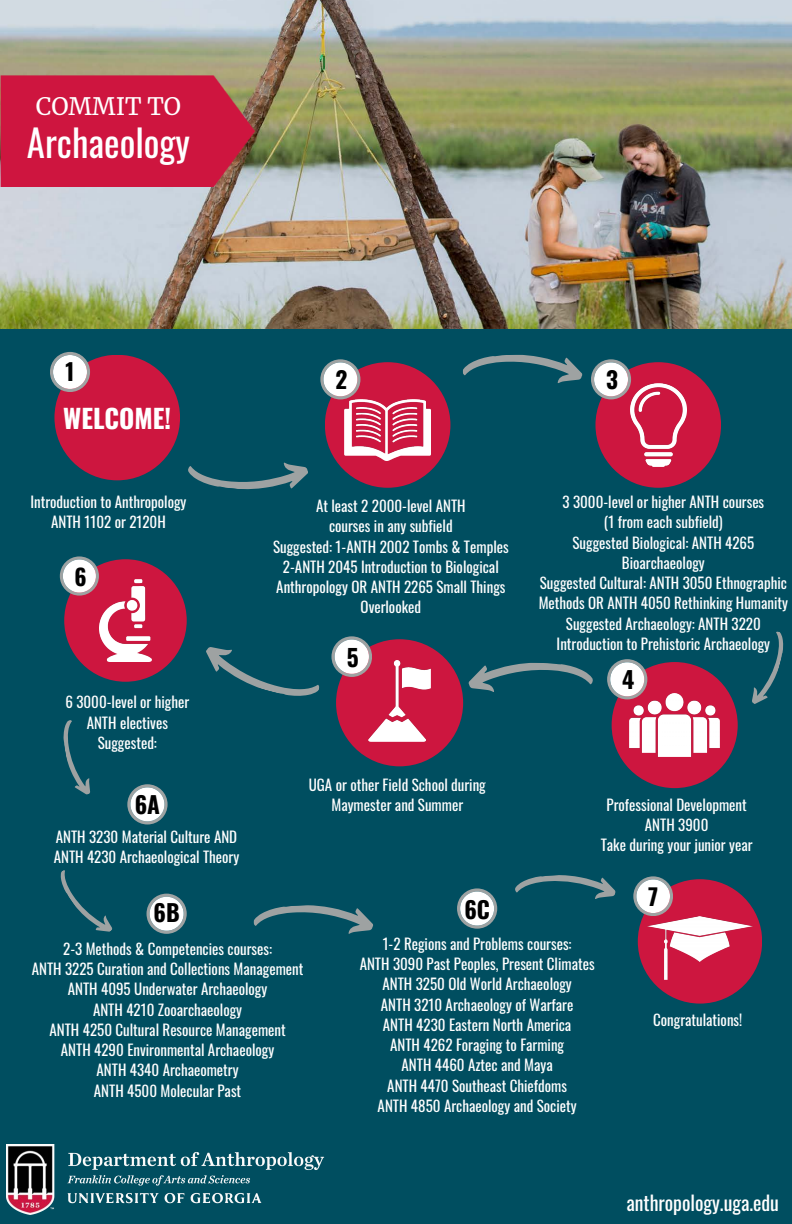
<style>
.page{position:relative;width:792px;height:1224px;background:#004e60}
.page>*{position:absolute;margin:0;border:0;box-sizing:border-box;transform-origin:0 0}
.t1{font:36.9px "Oswald";color:#fff}
.t2{font:700 26.1px "Oswald";color:#fff}
.t3{font:23.8px "Merriweather";color:#fff}
.t4{font:700 23.5px "Oswald";color:#000}
.t5{font:700 23.3px "Oswald";color:#000}
.t6{font:700 23.2px "Oswald";color:#000}
.t7{font:700 22.9px "Oswald";color:#000}
.t8{font:700 22.6px "Oswald";color:#000}
.t9{font:19.8px "Oswald";color:#fff}
.t10{font:15px/20.2px "Oswald";color:#fff;text-align:center}
</style>
<div class="page">
<img style="left:0;top:0;width:792px;height:328px">
<img style="left:0;top:75px;width:255px;height:111px">
<div style="left:54px;top:355px;width:126px;height:125px;background:#cd163f;border-radius:50%"></div>
<svg style="left:50px;top:352px;width:40px;height:40px"></svg>
<div style="left:53px;top:355px;width:34px;height:34px;background:#fff;border-radius:50%"></div>
<div style="left:325px;top:362px;width:125px;height:126px;background:#cd163f;border-radius:50%"></div>
<svg style="left:320px;top:359px;width:40px;height:40px"></svg>
<div style="left:323px;top:362px;width:34px;height:34px;background:#fff;border-radius:50%"></div>
<img style="left:344px;top:399px;width:87px;height:61px">
<div style="left:595px;top:362px;width:126px;height:126px;background:#cd163f;border-radius:50%"></div>
<svg style="left:591px;top:359px;width:40px;height:40px"></svg>
<div style="left:594px;top:362px;width:34px;height:34px;background:#fff;border-radius:50%"></div>
<img style="left:630px;top:384px;width:57px;height:82px">
<div style="left:612px;top:662px;width:126px;height:126px;background:#cd163f;border-radius:50%"></div>
<svg style="left:607px;top:659px;width:40px;height:40px"></svg>
<div style="left:610px;top:662px;width:34px;height:34px;background:#fff;border-radius:50%"></div>
<img style="left:629px;top:693px;width:91px;height:63px">
<svg style="left:188px;top:462px;width:120px;height:28px"></svg>
<svg style="left:468px;top:662px;width:125px;height:30px"></svg>
<svg style="left:462px;top:354px;width:121px;height:29px"></svg>
<div style="left:336px;top:639px;width:127px;height:127px;background:#cd163f;border-radius:50%"></div>
<svg style="left:331px;top:636px;width:41px;height:41px"></svg>
<div style="left:335px;top:639px;width:34px;height:35px;background:#fff;border-radius:50%"></div>
<img style="left:369px;top:661px;width:61px;height:81px">
<div style="left:64px;top:559px;width:123px;height:123px;background:#cd163f;border-radius:50%"></div>
<svg style="left:60px;top:556px;width:39px;height:40px"></svg>
<div style="left:63px;top:559px;width:33px;height:34px;background:#fff;border-radius:50%"></div>
<img style="left:99px;top:580px;width:52px;height:81px">
<div style="left:638px;top:879px;width:124px;height:125px;background:#cd163f;border-radius:50%"></div>
<svg style="left:633px;top:876px;width:40px;height:40px"></svg>
<div style="left:636px;top:879px;width:34px;height:34px;background:#fff;border-radius:50%"></div>
<img style="left:647px;top:916px;width:106px;height:64px">
<svg style="left:206px;top:647px;width:114px;height:49px"></svg>
<svg style="left:60px;top:870px;width:53px;height:62px"></svg>
<svg style="left:457px;top:888px;width:40px;height:41px"></svg>
<div style="left:460px;top:892px;width:34px;height:34px;background:#fff;border-radius:50%"></div>
<svg style="left:127px;top:784px;width:41px;height:41px"></svg>
<div style="left:130px;top:787px;width:34px;height:34px;background:#fff;border-radius:50%"></div>
<svg style="left:147px;top:894px;width:40px;height:40px"></svg>
<div style="left:150px;top:897px;width:34px;height:34px;background:#fff;border-radius:50%"></div>
<svg style="left:752px;top:631px;width:32px;height:73px"></svg>
<svg style="left:63px;top:720px;width:28px;height:75px"></svg>
<svg style="left:253px;top:905px;width:120px;height:29px"></svg>
<img style="left:7px;top:1145px;width:318px;height:70px">
<svg style="left:515px;top:875px;width:101px;height:24px"></svg>
<p class="t3" style="left:36px;top:92px;width:147px">COMMIT TO</p>
<h1 class="t1" style="left:27px;top:113px;width:165px">Archaeology</h1>
<h4 class="t6" style="left:65px;top:354px;width:11px">1</h4>
<p class="t6" style="left:335px;top:362px;width:13px">2</p>
<p class="t6" style="left:606px;top:362px;width:13px">3</p>
<p class="t2" style="left:63px;top:398px;width:110px">WELCOME!</p>
<p class="t10" style="left:30px;top:491px;width:158px">Introduction to Anthropology</p>
<p class="t10" style="left:51px;top:511px;width:116px">ANTH 1102 or 2120H</p>
<p class="t8" style="left:75px;top:559px;width:14px">6</p>
<p class="t10" style="left:65px;top:691px;width:125px">6 3000-level or higher</p>
<p class="t10" style="left:87px;top:712px;width:83px">ANTH electives</p>
<p class="t10" style="left:98px;top:732px;width:61px">Suggested:</p>
<p class="t6" style="left:135px;top:787px;width:27px">6A</p>
<p class="t10" style="left:56px;top:826px;width:183px">ANTH 3230 Material Culture AND</p>
<p class="t10" style="left:54px;top:846px;width:187px">ANTH 4230 Archaeological Theory</p>
<p class="t10" style="left:316px;top:495px;width:151px">At least 2 2000-level ANTH</p>
<p class="t10" style="left:329px;top:516px;width:125px">courses in any subfield</p>
<p class="t10" style="left:273px;top:536px;width:237px">Suggested: 1-ANTH 2002 Tombs &amp; Temples<br>2-ANTH 2045 Introduction to Biological<br>Anthropology OR ANTH 2265 Small Things<br>Overlooked</p>
<p class="t4" style="left:347px;top:639px;width:13px">5</p>
<p class="t10" style="left:563px;top:491px;width:203px">3 3000-level or higher ANTH courses</p>
<p class="t10" style="left:604px;top:511px;width:120px">(1 from each subfield)</p>
<p class="t10" style="left:572px;top:532px;width:183px">Suggested Biological: ANTH 4265<br>Bioarchaeology</p>
<p class="t10" style="left:539px;top:572px;width:251px;text-align:left">Suggested Cultural: ANTH 3050 Ethnographic<br>Methods OR ANTH 4050 Rethinking Humanity</p>
<p class="t10" style="left:566px;top:613px;width:196px">Suggested Archaeology: ANTH 3220</p>
<p class="t10" style="left:557px;top:633px;width:215px">Introduction to Prehistoric Archaeology</p>
<p class="t5" style="left:622px;top:662px;width:14px">4</p>
<p class="t10" style="left:309px;top:774px;width:179px">UGA or other Field School during<br>Maymester and Summer</p>
<p class="t10" style="left:606px;top:794px;width:142px">Professional Development</p>
<p class="t10" style="left:645px;top:814px;width:65px">ANTH 3900</p>
<p class="t10" style="left:601px;top:834px;width:153px">Take during your junior year</p>
<p class="t6" style="left:154px;top:894px;width:28px">6B</p>
<p class="t10" style="left:63px;top:938px;width:210px">2-3 Methods &amp; Competencies courses:</p>
<p class="t10" style="left:32px;top:958px;width:273px">ANTH 3225 Curation and Collections Management</p>
<p class="t10" style="left:68px;top:979px;width:201px">ANTH 4095 Underwater Archaeology</p>
<h2 class="t10" style="left:93px;top:999px;width:151px">ANTH 4210 Zooarchaeology</h2>
<p class="t10" style="left:49px;top:1019px;width:238px">ANTH 4250 Cultural Resource Management</p>
<p class="t10" style="left:61px;top:1039px;width:215px">ANTH 4290 Environmental Archaeology</p>
<p class="t10" style="left:97px;top:1060px;width:144px">ANTH 4340 Archaeometry</p>
<p class="t10" style="left:94px;top:1080px;width:149px">ANTH 4500 Molecular Past</p>
<p class="t6" style="left:464px;top:891px;width:27px">6C</p>
<p class="t10" style="left:383px;top:933px;width:190px">1-2 Regions and Problems courses:</p>
<p class="t10" style="left:360px;top:953px;width:236px">ANTH 3090 Past Peoples, Present Climates</p>
<p class="t10" style="left:382px;top:973px;width:191px">ANTH 3250 Old World Archaeology</p>
<h2 class="t10" style="left:381px;top:994px;width:194px">ANTH 3210 Archaeology of Warfare</h2>
<h2 class="t10" style="left:383px;top:1014px;width:190px">ANTH 4230 Eastern North America</h2>
<p class="t10" style="left:390px;top:1034px;width:176px">ANTH 4262 Foraging to Farming</p>
<p class="t10" style="left:402px;top:1054px;width:153px">ANTH 4460 Aztec and Maya</p>
<p class="t10" style="left:387px;top:1075px;width:181px">ANTH 4470 Southeast Chiefdoms</p>
<p class="t10" style="left:378px;top:1095px;width:200px">ANTH 4850 Archaeology and Society</p>
<p class="t7" style="left:648px;top:879px;width:12px">7</p>
<p class="t10" style="left:653px;top:1009px;width:91px">Congratulations!</p>
<p class="t9" style="left:626px;top:1188px;width:154px">anthropology.uga.edu</p>
</div>
